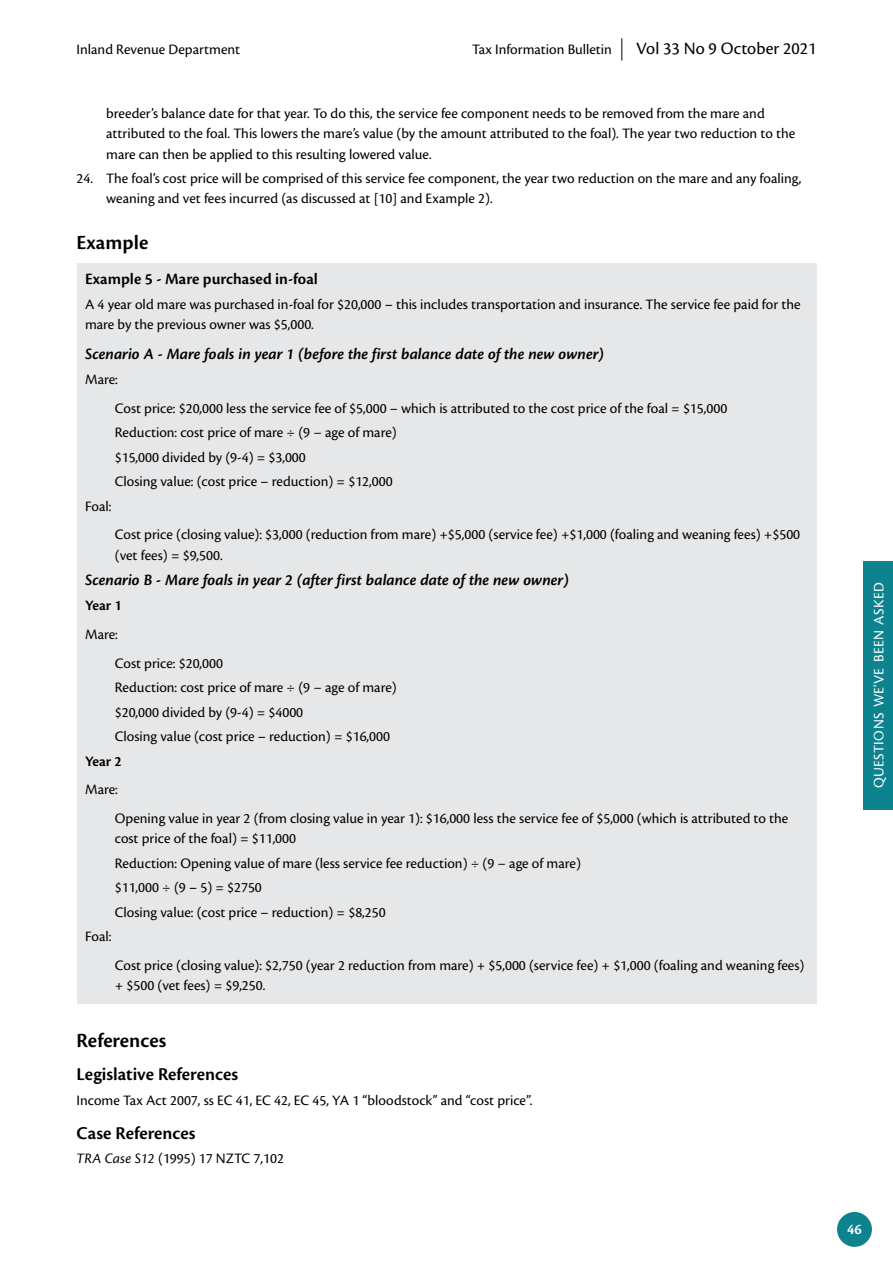
<style>
.page{position:relative;width:893px;height:1263px;background:#fff}
.page>*{position:absolute;margin:0;border:0;box-sizing:border-box;transform-origin:0 0}
.t1{font:600 21px "Cronos Pro";color:#000}
.t2{font:600 18.75px "Cronos Pro";color:#000}
.t3{font:18px "Cronos Pro";color:#000}
.t4{font:italic 600 16.5px "Cronos Pro";color:#000}
.t5{font:600 16.5px "Cronos Pro";color:#000}
.t6{font:15px/24.5px "Cronos Pro";color:#000}
.t7{font:15px "Cronos Pro";letter-spacing:.025em;color:#fff}
.t8{font:600 15px "Cronos Pro";color:#000}
.t9{font:600 15px "Cronos Pro";color:#fff}
.s1{font-style:italic}
</style>
<div class="page">
<div style="left:863px;top:561px;width:30px;height:249px;background:#0d8390"></div>
<div style="left:77px;top:263px;width:739px;height:740px;background:#e6e7e8"></div>
<svg style="left:621px;top:38px;width:1px;height:23px"></svg>
<div style="left:837px;top:1212px;width:35px;height:35px;background:#0d8390;border-radius:50%"></div>
<p class="t6" style="left:77px;top:37px;width:165px">Inland Revenue Department</p>
<p class="t3" style="left:636px;top:38px;width:182px">Vol 33 No 9 October 2021</p>
<p class="t6" style="left:472px;top:37px;width:141px">Tax Information Bulletin</p>
<p class="t6" style="left:106px;top:103px;width:690px;line-height:20.2px">breeder’s balance date for that year. To do this, the service fee component needs to be removed from the mare and attributed to the foal. This lowers the mare’s value (by the amount attributed to the foal). The year two reduction to the mare can then be applied to this resulting lowered value.</p>
<p class="t6" style="left:106px;top:168px;width:697px;line-height:20.2px;text-indent:-30px">24. The foal’s cost price will be comprised of this service fee component, the year two reduction on the mare and any foaling, weaning and vet fees incurred (as discussed at [10] and Example 2).</p>
<h1 class="t1" style="left:77px;top:230px;width:73px">Example</h1>
<p class="t5" style="left:85px;top:270px;width:234px">Example 5 - Mare purchased in-foal</p>
<p class="t6" style="left:85px;top:294px;width:717px;line-height:20.2px">A 4 year old mare was purchased in-foal for $20,000 – this includes transportation and insurance. The service fee paid for the mare by the previous owner was $5,000.</p>
<p class="t4" style="left:85px;top:345px;width:521px">Scenario A - Mare foals in year 1 (before the first balance date of the new owner)</p>
<p class="t6" style="left:115px;top:365px;width:614px;line-height:28.8px;text-indent:-30px">Mare:<br>Cost price: $20,000 less the service fee of $5,000 – which is attributed to the cost price of the foal = $15,000</p>
<p class="t6" style="left:115px;top:420px;width:283px">Reduction: cost price of mare ÷ (9 − age of mare) $15,000 divided by (9-4) = $3,000<br>Closing value: (cost price – reduction) = $12,000</p>
<p class="t6" style="left:85px;top:494px;width:28px">Foal:</p>
<p class="t6" style="left:115px;top:525px;width:687px;line-height:20.2px">Cost price (closing value): $3,000 (reduction from mare) +$5,000 (service fee) +$1,000 (foaling and weaning fees) +$500 (vet fees) = $9,500.</p>
<p class="t4" style="left:85px;top:571px;width:485px">Scenario B - Mare foals in year 2 (after first balance date of the new owner)</p>
<p class="t8" style="left:85px;top:597px;width:38px">Year 1</p>
<p class="t6" style="left:115px;top:620px;width:110px;line-height:28.8px;text-indent:-30px">Mare:<br>Cost price: $20,000</p>
<p class="t6" style="left:115px;top:675px;width:283px">Reduction: cost price of mare ÷ (9 − age of mare) $20,000 divided by (9-4) = $4000<br>Closing value (cost price – reduction) = $16,000</p>
<p class="t8" style="left:85px;top:752px;width:38px">Year 2</p>
<p class="t6" style="left:115px;top:775px;width:675px;line-height:28.8px;text-indent:-30px">Mare:<br>Opening value in year 2 (from closing value in year 1): $16,000 less the service fee of $5,000 (which is attributed to the</p>
<p class="t6" style="left:115px;top:826px;width:468px">cost price of the foal) = $11,000<br>Reduction: Opening value of mare (less service fee reduction) ÷ (9 − age of mare) $11,000 ÷ (9 – 5) = $2750<br>Closing value: (cost price – reduction) = $8,250</p>
<p class="t6" style="left:85px;top:924px;width:28px">Foal:</p>
<p class="t6" style="left:115px;top:955px;width:691px;line-height:20.2px">Cost price (closing value): $2,750 (year 2 reduction from mare) + $5,000 (service fee) + $1,000 (foaling and weaning fees) + $500 (vet fees) = $9,250.</p>
<h1 class="t1" style="left:77px;top:1028px;width:91px">References</h1>
<p class="t2" style="left:77px;top:1064px;width:163px">Legislative References</p>
<p class="t6" style="left:77px;top:1088px;width:457px">Income Tax Act 2007, ss EC 41, EC 42, EC 45, YA 1 “bloodstock” and “cost price”.</p>
<p class="t2" style="left:77px;top:1122px;width:121px">Case References</p>
<p class="t6" style="left:77px;top:1146px;width:209px"><span class="s1">TRA Case S12</span> (1995) 17 NZTC 7,102</p>
<p class="t7" style="left:870px;top:788px;width:207px;rotate:-90deg">QUESTIONS WE'VE BEEN ASKED</p>
<p class="t9" style="left:847px;top:1220px;width:16px">46</p>
</div>
